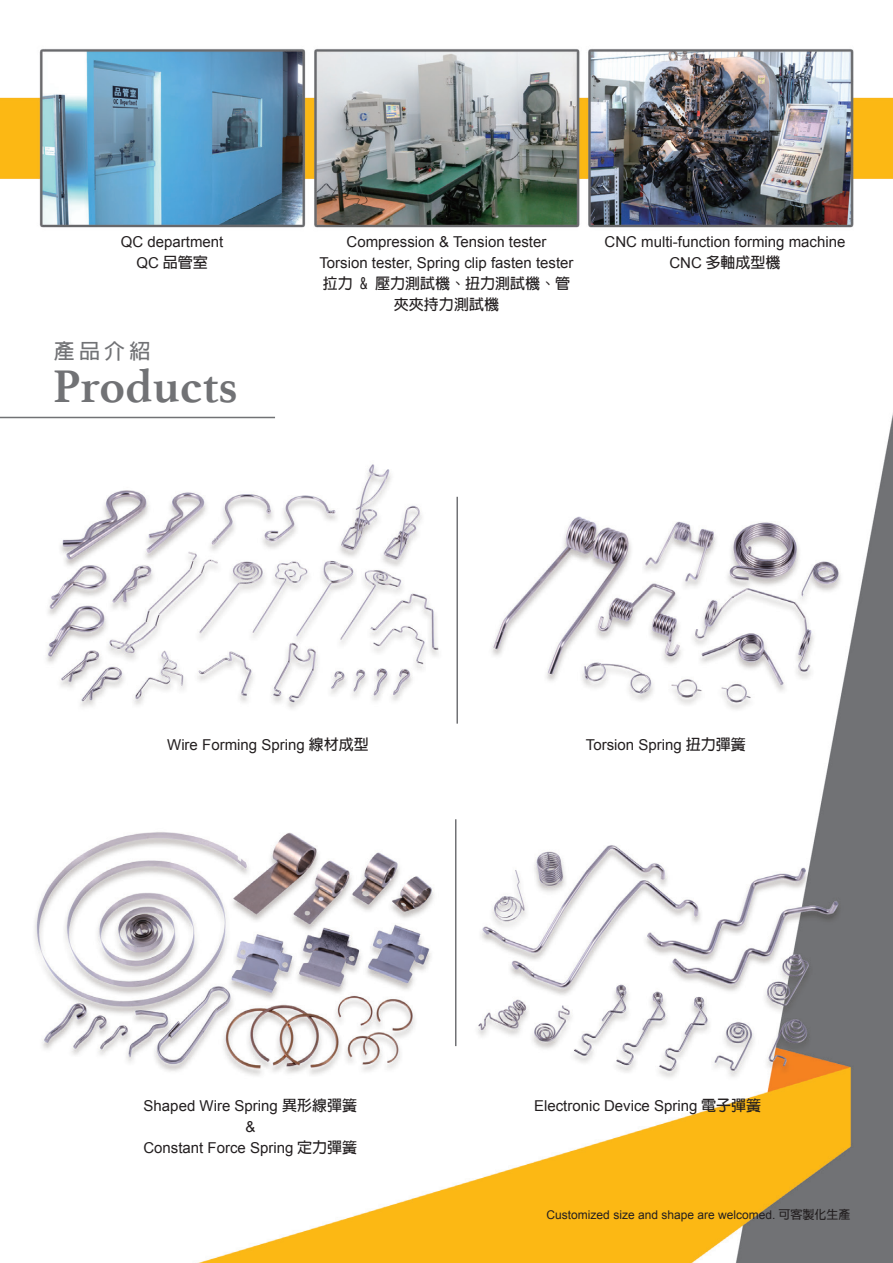
<style>
.page{position:relative;width:893px;height:1263px;background:#fff}
.page>*{position:absolute;margin:0;border:0;box-sizing:border-box;transform-origin:0 0}
.t1{font:700 48px "Athelas";color:#717275}
.t2{font:700 21px "Lin Gothic";color:#717275}
.t3{font:15px "Arial";color:#231f20}
.t4{font:700 15px/21px "Lin Gothic";color:#231f20;text-align:center}
.t5{font:12px "Arial";color:#231f20}
.s1{font-family:"Arial";font-weight:400}
.s2{font-family:"Lin Gothic";font-weight:700}
</style>
<div class="page">
<img style="left:0;top:48px;width:893px;height:1215px">
<hr style="left:0;top:417px;width:275px;height:1px;background:#717275">
<hr style="left:456px;top:497px;width:2px;height:227px;background:#717275">
<hr style="left:455px;top:819px;width:1px;height:227px;background:#717275">
<p class="t3" style="left:121px;top:232px;width:104px">QC department</p>
<p class="t4" style="left:137px;top:252px;width:73px"><span class="s1">QC</span> 品管室</p>
<p class="t2" style="left:54px;top:340px;width:98px">產品介紹</p>
<p class="t1" style="left:53px;top:347px;width:186px">Products</p>
<p class="t3" style="left:347px;top:232px;width:201px">Compression &amp; Tension tester</p>
<p class="t3" style="left:319px;top:253px;width:256px">Torsion tester, Spring clip fasten tester</p>
<p class="t4" style="left:323px;top:273px;width:249px">拉力 &amp; 壓力測試機、扭力測試機、管夾夾持力測試機</p>
<p class="t3" style="left:605px;top:232px;width:242px">CNC multi-function forming machine</p>
<p class="t4" style="left:669px;top:252px;width:113px"><span class="s1">CNC</span> 多軸成型機</p>
<p class="t3" style="left:167px;top:734px;width:203px">Wire Forming Spring <span class="s2">線材成型</span></p>
<p class="t3" style="left:586px;top:734px;width:162px">Torsion Spring <span class="s2">扭力彈簧</span></p>
<p class="t3" style="left:144px;top:1096px;width:215px">Shaped Wire Spring <span class="s2">異形線彈簧</span></p>
<p class="t3" style="left:245px;top:1117px;width:12px">&amp;</p>
<p class="t3" style="left:143px;top:1138px;width:215px">Constant Force Spring <span class="s2">定力彈簧</span></p>
<p class="t3" style="left:534px;top:1096px;width:229px">Electronic Device Spring <span class="s2">電子彈簧</span></p>
<p class="t5" style="left:547px;top:1207px;width:305px">Customized size and shape are welcomed. <span class="s2">可客製化生產</span></p>
</div>
